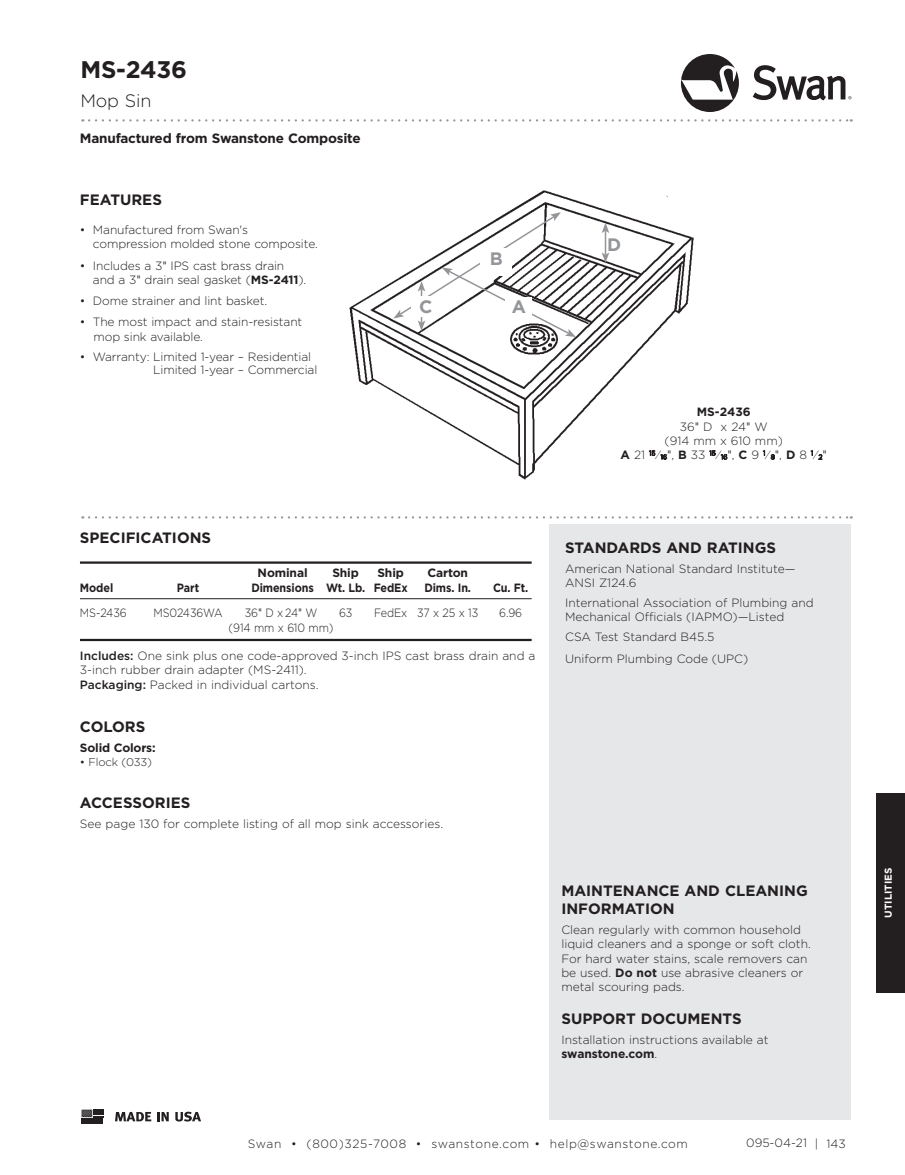
<style>
.page{position:relative;width:905px;height:1175px;background:#fff}
.page>*{position:absolute;margin:0;border:0;box-sizing:border-box;transform-origin:0 0}
.Top_head{font:700 24px "Gotham";letter-spacing:-.01em;color:#231f20}
.Top_Subhead{font:300 18px "Gotham";letter-spacing:-.01em;color:#231f20}
.BOWL_DEMINSIONS{font:700 18px "Gotham";color:#939598}
.subhead1{font:700 15px/18px "Gotham";color:#231f20}
.Manufactured_head{font:700 13.5px "Gotham";letter-spacing:-.015em;color:#231f20}
.body_left{font:300 12px/14.4px "Gotham";color:#231f20}
.features_bullets{font:300 12px/14.4px "Gotham";letter-spacing:-.01em;color:#231f20}
.standards_and_rating{font:300 12px/14.4px "Gotham";color:#231f20}
.Table_body_line_2{font:300 12px "Gotham";letter-spacing:-.01em;color:#231f20;scale:.9 1}
.Base_Area_Descriptio{font:300 12px "Gotham";color:#231f20}
.body_left-2{font:300 12px "Gotham";letter-spacing:.05em;color:#231f20}
.Table_head_line_2{font:700 12px "Gotham";letter-spacing:-.01em;color:#231f20;scale:.9 1}
.Table_head_2{font:700 12px "Gotham";letter-spacing:-.01em;color:#231f20}
.Colors_subheads{font:700 12px "Gotham";letter-spacing:-.015em;color:#231f20}
.Base_Area_Descriptio-2{font:700 12px "Gotham";color:#231f20}
.Colors_body{font:300 11.25px "Gotham";letter-spacing:-.015em;color:#231f20}
.t1{font:700 10.05px "Gotham";color:#fff}
.s1{font-family:"Helvetica Neue LT Std"}
.s2{font-weight:700}
.s3{font-family:"Helvetica Neue"}
.s4{font-size:6.6px}
.s5{font-weight:500}
</style>
<div class="page">
<div style="left:876px;top:793px;width:28px;height:199px;background:#231f20"></div>
<svg style="left:82px;top:1109px;width:21px;height:14px"></svg>
<svg style="left:115px;top:1111px;width:36px;height:10px"></svg>
<svg style="left:157px;top:1112px;width:12px;height:9px"></svg>
<svg style="left:175px;top:1111px;width:26px;height:10px"></svg>
<svg style="left:681px;top:54px;width:58px;height:58px"></svg>
<svg style="left:752px;top:65px;width:99px;height:35px"></svg>
<svg style="left:89px;top:119px;width:762px;height:2px"></svg>
<svg style="left:89px;top:516px;width:762px;height:2px"></svg>
<div style="left:549px;top:525px;width:301px;height:595px;background:#e6e7e9"></div>
<img style="left:349px;top:190px;width:345px;height:289px">
<hr style="left:80px;top:561px;width:451px;height:2px;background:#231f20">
<hr style="left:80px;top:598px;width:451px;height:1px;background:#231f20">
<hr style="left:80px;top:639px;width:451px;height:2px;background:#231f20">
<div style="left:597px;top:233px;width:27px;height:22px;background:#fff"></div>
<hr style="left:604px;top:231px;width:2px;height:24px;background:#939598">
<svg style="left:601px;top:222px;width:8px;height:11px"></svg>
<svg style="left:601px;top:252px;width:8px;height:11px"></svg>
<svg style="left:393px;top:212px;width:183px;height:125px"></svg>
<div style="left:412px;top:296px;width:28px;height:21px;background:#fff"></div>
<div style="left:505px;top:297px;width:27px;height:21px;background:#fff"></div>
<p class="Top_head" style="left:80px;top:54px;width:108px">MS-2436</p>
<p class="Top_Subhead" style="left:80px;top:89px;width:72px">Mop Sin</p>
<p class="Manufactured_head" style="left:80px;top:130px;width:282px">Manufactured from Swanstone Composite</p>
<p class="subhead1" style="left:80px;top:191px;width:83px">FEATURES</p>
<p class="features_bullets" style="left:93px;top:222px;width:226px;text-indent:-13px">• Manufactured from Swan's compression molded stone composite.</p>
<p class="features_bullets" style="left:93px;top:258px;width:215px;text-indent:-13px">• Includes a 3<span class="s1">"</span> IPS cast brass drain and a 3<span class="s1">"</span> drain seal gasket (<span class="s2">MS-2411</span>).</p>
<p class="features_bullets" style="left:80px;top:293px;width:189px">• Dome strainer and lint basket.</p>
<p class="features_bullets" style="left:93px;top:314px;width:210px;text-indent:-14px">• The most impact and stain-resistant mop sink available.</p>
<p class="features_bullets" style="left:153px;top:349px;width:166px;line-height:13.5px;text-indent:-73px">• Warranty: Limited 1-year – Residential<br>Limited 1-year – Commercial</p>
<p class="BOWL_DEMINSIONS" style="left:490px;top:246px;width:14px">B</p>
<p class="BOWL_DEMINSIONS" style="left:419px;top:294px;width:15px">C</p>
<p class="BOWL_DEMINSIONS" style="left:512px;top:295px;width:16px">A</p>
<p class="BOWL_DEMINSIONS" style="left:607px;top:232px;width:16px">D</p>
<p class="Base_Area_Descriptio-2" style="left:696px;top:404px;width:55px">MS-2436</p>
<p class="Base_Area_Descriptio" style="left:679px;top:418px;width:89px">36<span class="s3">"</span> D x 24<span class="s3">"</span> W</p>
<p class="Base_Area_Descriptio" style="left:664px;top:433px;width:120px">(914 mm x 610 mm)</p>
<p class="Base_Area_Descriptio" style="left:620px;top:447px;width:208px"><span class="s2">A</span> 21 <sup>15</sup>⁄<span class="s4">16</span><span class="s3">"</span>, <span class="s2">B</span> 33 <sup>15</sup>⁄<span class="s4">16</span><span class="s3">"</span>, <span class="s2">C</span> 9 <sup>1</sup>⁄<span class="s4">8</span><span class="s3">"</span>, <span class="s2">D</span> 8 <sup>1</sup>⁄<span class="s4">2</span><span class="s3">"</span></p>
<p class="subhead1" style="left:80px;top:529px;width:133px">SPECIFICATIONS</p>
<p class="Table_head_2" style="left:258px;top:565px;width:51px">Nominal</p>
<p class="Table_head_2" style="left:332px;top:565px;width:28px">Ship</p>
<p class="Table_head_2" style="left:377px;top:565px;width:28px">Ship</p>
<p class="Table_head_2" style="left:427px;top:565px;width:42px">Carton</p>
<p class="Table_head_line_2" style="left:80px;top:579px;width:38px">Model</p>
<p class="Table_head_line_2" style="left:177px;top:579px;width:26px">Part</p>
<p class="Table_head_line_2" style="left:251px;top:579px;width:175px">Dimensions Wt. Lb. FedEx</p>
<p class="Table_head_line_2" style="left:424px;top:579px;width:53px">Dims. In.</p>
<p class="Table_head_line_2" style="left:493px;top:579px;width:41px">Cu. Ft.</p>
<p class="Table_body_line_2" style="left:80px;top:605px;width:53px">MS-2436</p>
<p class="Table_body_line_2" style="left:153px;top:605px;width:78px">MS02436WA</p>
<p class="Table_body_line_2" style="left:245px;top:605px;width:82px">36<span class="s1">"</span> D x 24<span class="s1">"</span> W</p>
<p class="Table_body_line_2" style="left:339px;top:605px;width:16px">63</p>
<p class="Table_body_line_2" style="left:374px;top:605px;width:117px">FedEx 37 x 25 x 13</p>
<p class="Table_body_line_2" style="left:499px;top:605px;width:27px">6.96</p>
<p class="Table_body_line_2" style="left:229px;top:620px;width:118px">(914 mm x 610 mm)</p>
<p class="body_left" style="left:80px;top:648px;width:457px"><span class="s5">Includes:</span> One sink plus one code-approved 3-inch IPS cast brass drain and a<br>3-inch rubber drain adapter (MS-2411).</p>
<p class="body_left" style="left:80px;top:677px;width:240px"><span class="s5">Packaging:</span> Packed in individual cartons.</p>
<p class="subhead1" style="left:80px;top:717px;width:67px">COLORS</p>
<p class="Colors_subheads" style="left:80px;top:740px;width:77px">Solid Colors:</p>
<p class="Colors_body" style="left:80px;top:754px;width:74px">• Flock (033)</p>
<p class="subhead1" style="left:80px;top:793px;width:112px">ACCESSORIES</p>
<p class="body_left" style="left:80px;top:816px;width:364px">See page 130 for complete listing of all mop sink accessories.</p>
<p class="subhead1" style="left:565px;top:538px;width:212px">STANDARDS AND RATINGS</p>
<p class="standards_and_rating" style="left:565px;top:561px;width:232px">American National Standard Institute—<br>ANSI Z124.6</p>
<p class="standards_and_rating" style="left:565px;top:595px;width:250px">International Association of Plumbing and<br>Mechanical Officials (IAPMO)—Listed</p>
<p class="standards_and_rating" style="left:565px;top:629px;width:151px">CSA Test Standard B45.5</p>
<p class="standards_and_rating" style="left:565px;top:651px;width:185px">Uniform Plumbing Code (UPC)</p>
<p class="subhead1" style="left:561px;top:881px;width:248px">MAINTENANCE AND CLEANING<br>INFORMATION</p>
<p class="body_left" style="left:561px;top:922px;width:251px">Clean regularly with common household liquid cleaners and a sponge or soft cloth.<br>For hard water stains, scale removers can be used. <span class="s2">Do not</span> use abrasive cleaners or metal scouring pads.</p>
<p class="subhead1" style="left:561px;top:1009px;width:182px">SUPPORT DOCUMENTS</p>
<p class="body_left" style="left:561px;top:1032px;width:209px">Installation instructions available at <span class="s2">swanstone.com</span>.</p>
<p class="body_left-2" style="left:248px;top:1135px;width:441px">Swan • (800)325-7008 • swanstone.com • help@swanstone.com</p>
<p class="body_left" style="left:746px;top:1135px;width:101px">095-04-21 | 143</p>
<p class="t1" style="left:881px;top:917px;width:51px;rotate:-90deg">UTILITIES</p>
</div>
